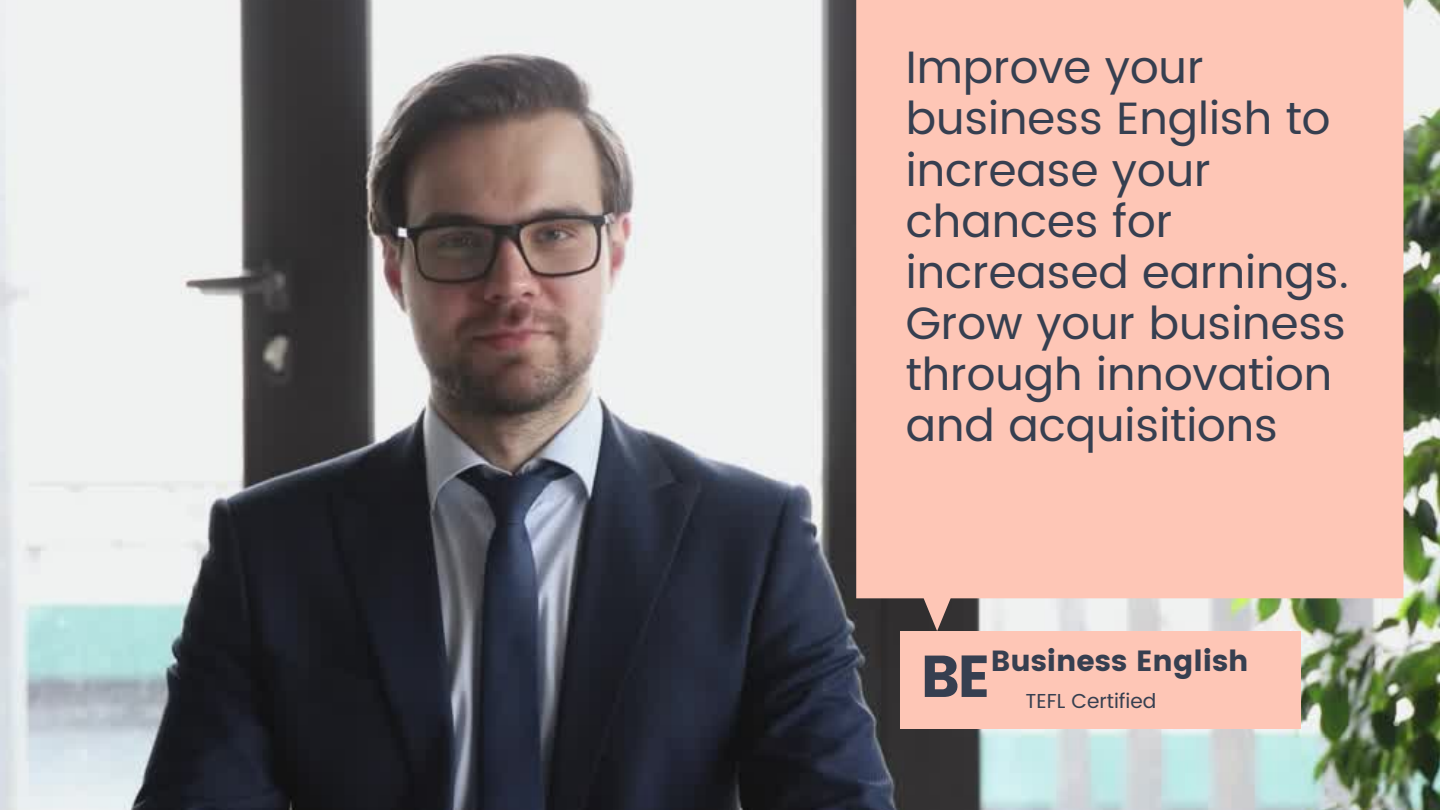
<style>
.page{position:relative;width:1440px;height:810px;background:#fff}
.page>*{position:absolute;margin:0;border:0;box-sizing:border-box;transform-origin:0 0}
.t1{font:58.9px "Poppins";color:#363f50}
.t2{font:45.3px/51.1px "Poppins";color:#363f50}
.t3{font:29.1px "Poppins";color:#363f50}
.t4{font:20.2px "Poppins";color:#363f50}
</style>
<div class="page">
<img style="left:0;top:0;width:1440px;height:810px">
<div style="left:856px;top:0;width:547px;height:631px;background:#fec6b6"></div>
<div style="left:900px;top:632px;width:401px;height:97px;background:#fec6b6"></div>
<p class="t2" style="left:906px;top:42px;width:445px">Improve your business English to increase your chances for increased earnings.<br>Grow your business through innovation and acquisitions</p>
<p class="t1" style="left:920px;top:642px;width:72px">BE</p>
<p class="t3" style="left:991px;top:644px;width:259px">Business English</p>
<p class="t4" style="left:1026px;top:690px;width:132px">TEFL Certified</p>
</div>
